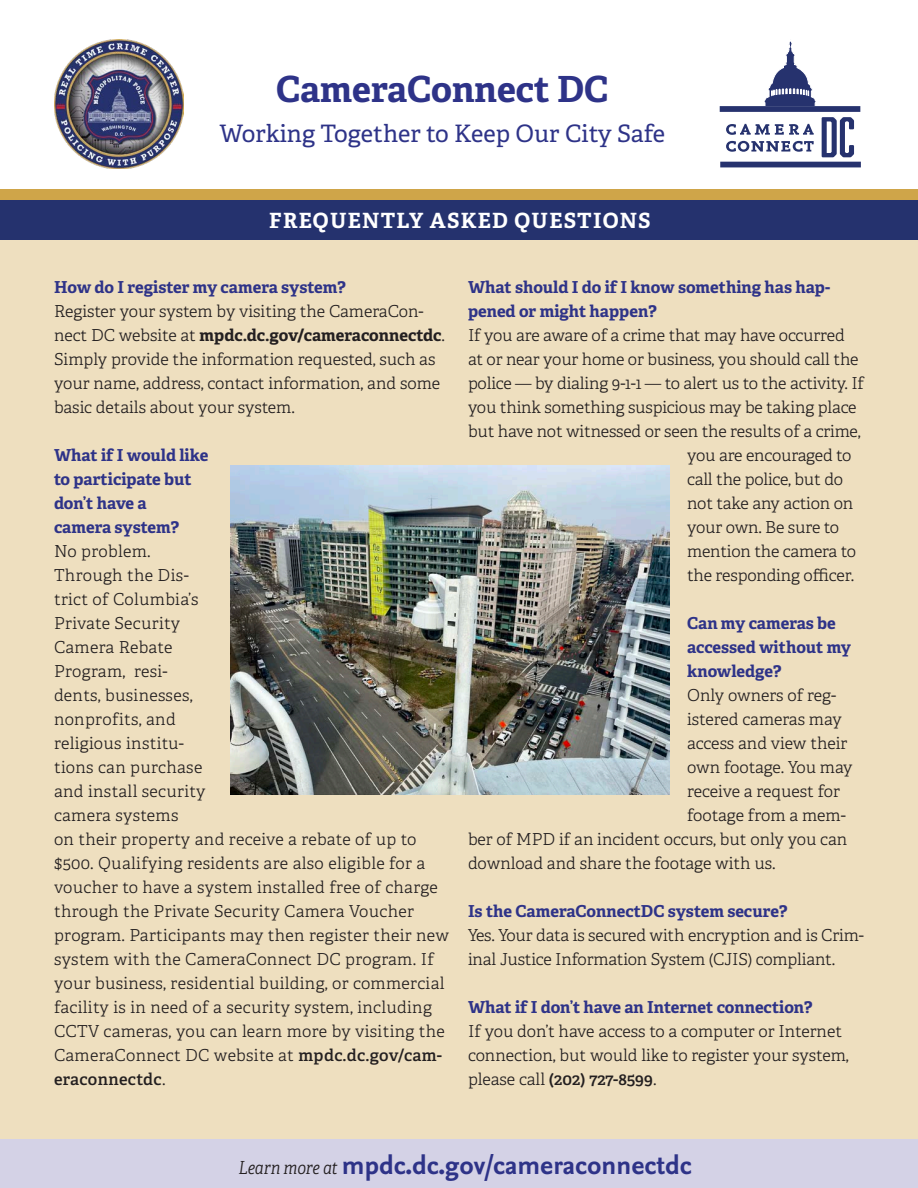
<style>
.page{position:relative;width:918px;height:1188px;background:#fff}
.page>*{position:absolute;margin:0;border:0;box-sizing:border-box;transform-origin:0 0}
.t1{font:700 36px "Adelle";color:#2e3388}
.t2{font:700 27px "Nexus Sans Pro";color:#2e3388}
.t3{font:24px "Adelle";color:#2e3388}
.subhead{font:700 21px "Adelle";letter-spacing:.06em;color:#fff}
.body{font:300 16.5px/24px "Adelle";color:#231f20}
.body-2{font:300 16.5px/24px "Adelle";letter-spacing:.02em;color:#231f20}
.question{font:700 16.5px/24px "Adelle";color:#2e3388}
.s1{font-weight:700}
.s2{font-weight:600}
.s3{font-family:"Adelle Condensed";font-weight:300;font-style:italic;font-size:18px;color:#231f20}
</style>
<div class="page">
<div style="left:1px;top:239px;width:917px;height:900px;background:#eedfbf"></div>
<img style="left:54px;top:39px;width:130px;height:130px">
<div style="left:0;top:189px;width:918px;height:11px;background:#cfa549"></div>
<div style="left:1px;top:200px;width:917px;height:39px;background:#25326e"></div>
<div style="left:1px;top:1139px;width:917px;height:49px;background:#d4d2e6"></div>
<svg style="left:726px;top:41px;width:128px;height:116px"></svg>
<div style="left:720px;top:106px;width:140px;height:6px;background:#26326e"></div>
<div style="left:720px;top:162px;width:141px;height:5px;background:#26326e"></div>
<img style="left:231px;top:465px;width:438px;height:329px">
<p class="t1" style="left:276px;top:66px;width:334px">CameraConnect DC</p>
<p class="t3" style="left:219px;top:119px;width:447px">Working Together to Keep Our City Safe</p>
<p class="subhead" style="left:269px;top:207px;width:383px">FREQUENTLY ASKED QUESTIONS</p>
<p class="question" style="left:54px;top:275px;width:293px">How do I register my camera system?</p>
<p class="body" style="left:54px;top:299px;width:392px">Register your system by visiting the CameraCon&shy;nect DC website at <span class="s1">mpdc.dc.gov/cameraconnectdc</span>.<br>Simply provide the information requested, such as your name, address, contact information, and some basic details about your system.</p>
<p class="question" style="left:54px;top:443px;width:156px">What if I would like to participate but don’t have a<br>camera system?</p>
<p class="body-2" style="left:54px;top:539px;width:396px">No problem.<br>Through the Dis-<br>trict of Columbia’s<br>Private Security<br>Camera Rebate<br>Program, resi-<br>dents, businesses,<br>nonprofits, and<br>religious institu-<br>tions can purchase<br>and install security<br>camera systems<br>on their property and receive a rebate of up to $500. Qualifying residents are also eligible for a voucher to have a system installed free of charge through the Private Security Camera Voucher program. Participants may then register their new system with the CameraConnect DC program. If your business, residential building, or commercial facility is in need of a security system, including<br>CCTV cameras, you can learn more by visiting the<br>CameraConnect DC website at <span class="s2">mpdc.dc.gov/cam&shy;eraconnectdc</span>.</p>
<p class="question" style="left:468px;top:275px;width:364px">What should I do if I know something has hap&shy;pened or might happen?</p>
<p class="body" style="left:468px;top:323px;width:378px">If you are aware of a crime that may have occurred</p>
<p class="body" style="left:468px;top:347px;width:392px">at or near your home or business, you should call the</p>
<p class="body" style="left:468px;top:371px;width:398px">police — by dialing 9-1-1 — to alert us to the activity. If</p>
<p class="body" style="left:468px;top:395px;width:390px">you think something suspicious may be taking place</p>
<p class="body" style="left:468px;top:419px;width:394px">but have not witnessed or seen the results of a crime,</p>
<p class="body" style="left:687px;top:443px;width:166px">you are encouraged to</p>
<p class="body" style="left:687px;top:467px;width:157px">call the police, but do</p>
<p class="body" style="left:687px;top:491px;width:168px">not take any action on</p>
<p class="body" style="left:687px;top:515px;width:153px">your own. Be sure to</p>
<p class="body" style="left:687px;top:539px;width:170px">mention the camera to</p>
<p class="body" style="left:687px;top:563px;width:169px">the responding officer.</p>
<p class="question" style="left:687px;top:611px;width:165px">Can my cameras be accessed without my knowledge?</p>
<p class="body" style="left:687px;top:683px;width:151px">Only owners of reg-</p>
<p class="body" style="left:687px;top:707px;width:156px">istered cameras may</p>
<p class="body" style="left:687px;top:731px;width:162px">access and view their</p>
<p class="body" style="left:687px;top:755px;width:167px">own footage. You may</p>
<p class="body" style="left:687px;top:779px;width:154px">receive a request for</p>
<p class="body" style="left:687px;top:803px;width:160px">footage from a mem-</p>
<p class="body" style="left:468px;top:827px;width:381px">ber of MPD if an incident occurs, but only you can</p>
<p class="body" style="left:468px;top:851px;width:309px">download and share the footage with us.</p>
<p class="question" style="left:468px;top:899px;width:321px">Is the CameraConnectDC system secure?</p>
<p class="body" style="left:468px;top:923px;width:397px">Yes. Your data is secured with encryption and is Crim&shy;inal Justice Information System (CJIS) compliant.</p>
<p class="question" style="left:468px;top:995px;width:346px">What if I don’t have an Internet connection?</p>
<p class="body" style="left:468px;top:1019px;width:382px">If you don’t have access to a computer or Internet connection, but would like to register your system, please call <span class="s2">(202) 727-8599</span>.</p>
<p class="t2" style="left:239px;top:1144px;width:455px"><span class="s3">Learn more at</span> mpdc.dc.gov/cameraconnectdc</p>
</div>
